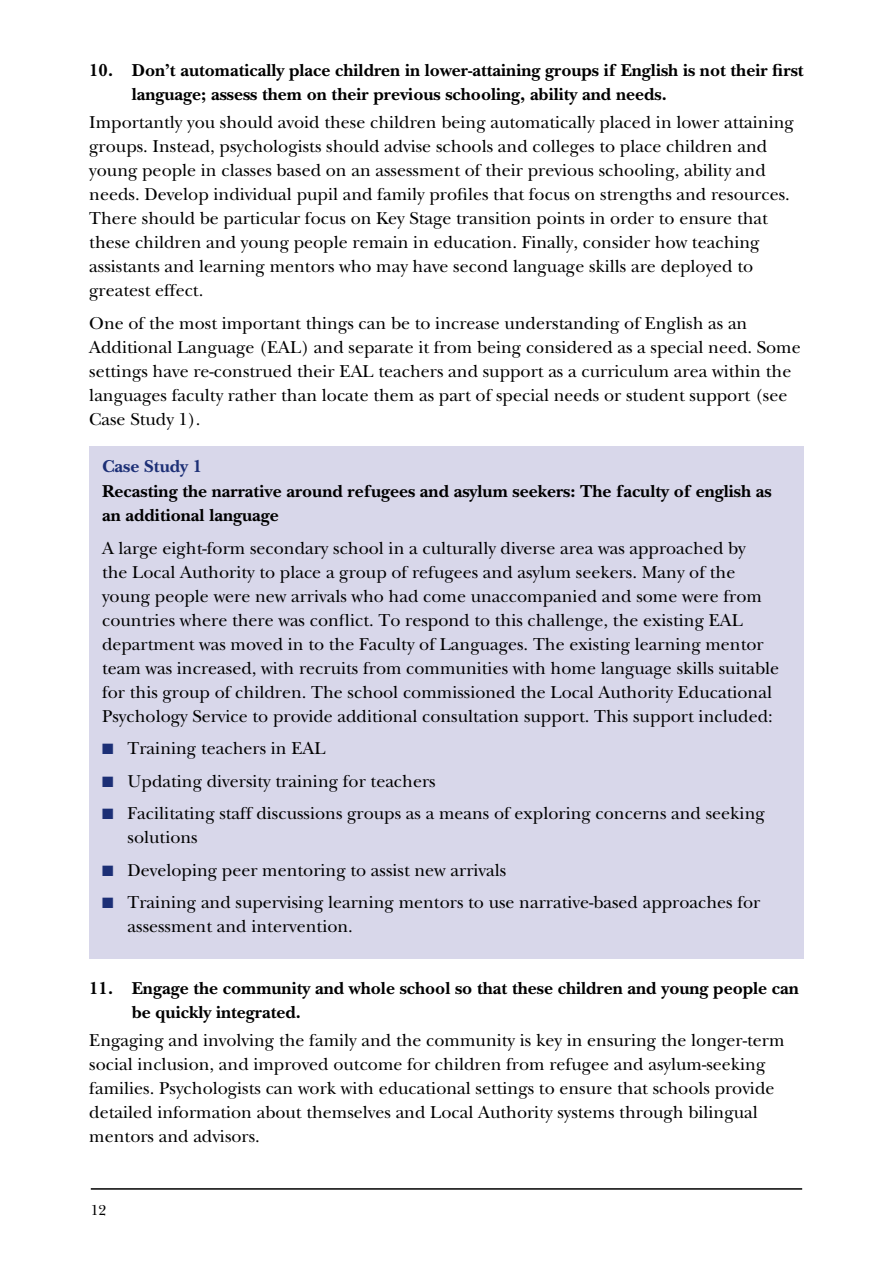
<style>
.page{position:relative;width:893px;height:1263px;background:#fff}
.page>*{position:absolute;margin:0;border:0;box-sizing:border-box;transform-origin:0 0}
.t1{font:18px/24px "New Baskerville Std";color:#000}
.t2{font:700 18px/24px "New Baskerville Std";color:#000}
.t3{font:700 18px "New Baskerville Std";color:#1c2f76}
.t4{font:15px "New Baskerville Std";color:#000}
.s1{color:#1c2f76}
</style>
<div class="page">
<div style="left:89px;top:446px;width:715px;height:513px;background:#d8d7ea"></div>
<hr style="left:91px;top:1188px;width:711px;height:2px;background:#000">
<p class="t2" style="left:132px;top:58px;width:673px;text-indent:-43px">10. Don’t automatically place children in lower-attaining groups if English is not their frst language; assess them on their previous schooling, ability and needs.</p>
<p class="t1" style="left:89px;top:111px;width:706px">Importantly you should avoid these children being automatically placed in lower attaining groups. Instead, psychologists should advise schools and colleges to place children and young people in classes based on an assessment of their previous schooling, ability and needs. Develop individual pupil and family profles that focus on strengths and resources.<br>There should be particular focus on Key Stage transition points in order to ensure that these children and young people remain in education. Finally, consider how teaching assistants and learning mentors who may have second language skills are deployed to greatest effect.</p>
<p class="t1" style="left:89px;top:311px;width:713px">One of the most important things can be to increase understanding of English as an Additional Language (EAL) and separate it from being considered as a special need. Some settings have re-construed their EAL teachers and support as a curriculum area within the languages faculty rather than locate them as part of special needs or student support (see Case Study 1).</p>
<p class="t3" style="left:102px;top:455px;width:102px">Case Study 1</p>
<p class="t2" style="left:102px;top:480px;width:671px">Recasting the narrative around refugees and asylum seekers: The faculty of english as an additional language</p>
<p class="t1" style="left:102px;top:536px;width:679px">A large eight-form secondary school in a culturally diverse area was approached by<br>the Local Authority to place a group of refugees and asylum seekers. Many of the young people were new arrivals who had come unaccompanied and some were from countries where there was confict. To respond to this challenge, the existing EAL department was moved in to the Faculty of Languages. The existing learning mentor team was increased, with recruits from communities with home language skills suitable for this group of children. The school commissioned the Local Authority Educational Psychology Service to provide additional consultation support. This support included:</p>
<p class="t1" style="left:102px;top:737px;width:225px"><span class="s1">■■</span> Training teachers in EAL</p>
<p class="t1" style="left:102px;top:769px;width:335px"><span class="s1">■■</span> Updating diversity training for teachers</p>
<p class="t1" style="left:128px;top:802px;width:639px;text-indent:-26px"><span class="s1">■■</span> Facilitating staff discussions groups as a means of exploring concerns and seeking solutions</p>
<p class="t1" style="left:102px;top:858px;width:406px"><span class="s1">■■</span> Developing peer mentoring to assist new arrivals</p>
<p class="t1" style="left:128px;top:891px;width:634px;text-indent:-26px"><span class="s1">■■</span> Training and supervising learning mentors to use narrative-based approaches for assessment and intervention.</p>
<p class="t2" style="left:132px;top:976px;width:669px;text-indent:-43px">11. Engage the community and whole school so that these children and young people can be quickly integrated.</p>
<p class="t1" style="left:89px;top:1028px;width:697px">Engaging and involving the family and the community is key in ensuring the longer-term social inclusion, and improved outcome for children from refugee and asylum-seeking families. Psychologists can work with educational settings to ensure that schools provide detailed information about themselves and Local Authority systems through bilingual mentors and advisors.</p>
<p class="t4" style="left:91px;top:1201px;width:17px">12</p>
</div>
